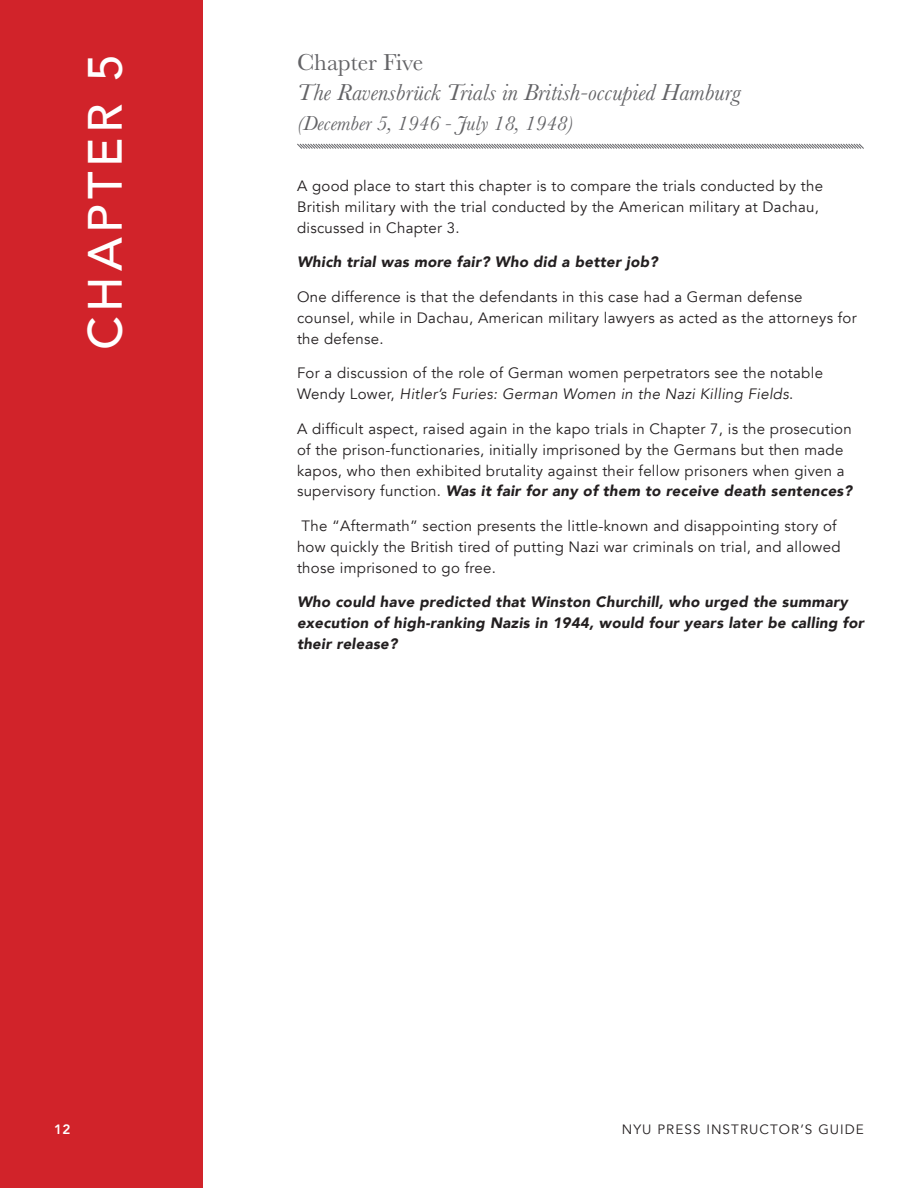
<style>
.page{position:relative;width:918px;height:1188px;background:#fff}
.page>*{position:absolute;margin:0;border:0;box-sizing:border-box;transform-origin:0 0}
.t1{font:500 48px "Avenir";letter-spacing:.1em;color:#fff}
.t2{font:italic 24px "Baskerville";color:#636366}
.t3{font:24px "Baskerville";color:#636366}
.t4{font:italic 21px "Baskerville";color:#636366}
.t5{font:15px/21px "Avenir";letter-spacing:.02em;color:#231f20}
.t6{font:italic 900 15px/21px "Avenir";letter-spacing:.02em;color:#231f20}
.t7{font:13.5px "Avenir";letter-spacing:.08em;color:#231f20}
.t8{font:800 13.5px "Avenir";color:#fff}
.s1{font-style:italic}
.s2{font-weight:900;font-style:italic}
</style>
<div class="page">
<div style="left:0;top:0;width:202px;height:1188px;background:#d1232a"></div>
<svg style="left:297px;top:143px;width:567px;height:6px"></svg>
<h1 class="t1" style="left:64px;top:350px;width:298px;rotate:-90deg">CHAPTER 5</h1>
<h2 class="t3" style="left:297px;top:47px;width:128px">Chapter Five</h2>
<h2 class="t2" style="left:297px;top:76px;width:445px">The Ravensbrück Trials in British-occupied Hamburg</h2>
<h3 class="t4" style="left:297px;top:109px;width:278px">(December 5, 1946 - July 18, 1948)</h3>
<p class="t5" style="left:297px;top:175px;width:528px">A good place to start this chapter is to compare the trials conducted by the<br>British military with the trial conducted by the American military at Dachau, discussed in Chapter 3.</p>
<p class="t6" style="left:297px;top:251px;width:363px">Which trial was more fair? Who did a better job?</p>
<p class="t5" style="left:297px;top:286px;width:561px">One difference is that the defendants in this case had a German defense counsel, while in Dachau, American military lawyers as acted as the attorneys for the defense.</p>
<p class="t5" style="left:297px;top:363px;width:528px">For a discussion of the role of German women perpetrators see the notable<br>Wendy Lower, <span class="s1">Hitler’s Furies: German Women in the Nazi Killing Fields</span>.</p>
<p class="t5" style="left:297px;top:418px;width:557px">A difficult aspect, raised again in the kapo trials in Chapter 7, is the prosecution of the prison-functionaries, initially imprisoned by the Germans but then made kapos, who then exhibited brutality against their fellow prisoners when given a supervisory function. <span class="s2">Was it fair for any of them to receive death sentences?</span></p>
<p class="t5" style="left:297px;top:516px;width:545px">The “Aftermath” section presents the little-known and disappointing story of how quickly the British tired of putting Nazi war criminals on trial, and allowed those imprisoned to go free.</p>
<p class="t6" style="left:297px;top:592px;width:569px">Who could have predicted that Winston Churchill, who urged the summary execution of high-ranking Nazis in 1944, would four years later be calling for their release?</p>
<p class="t8" style="left:54px;top:1119px;width:18px">12</p>
<p class="t7" style="left:622px;top:1121px;width:244px">NYU PRESS INSTRUCTOR’S GUIDE</p>
</div>
